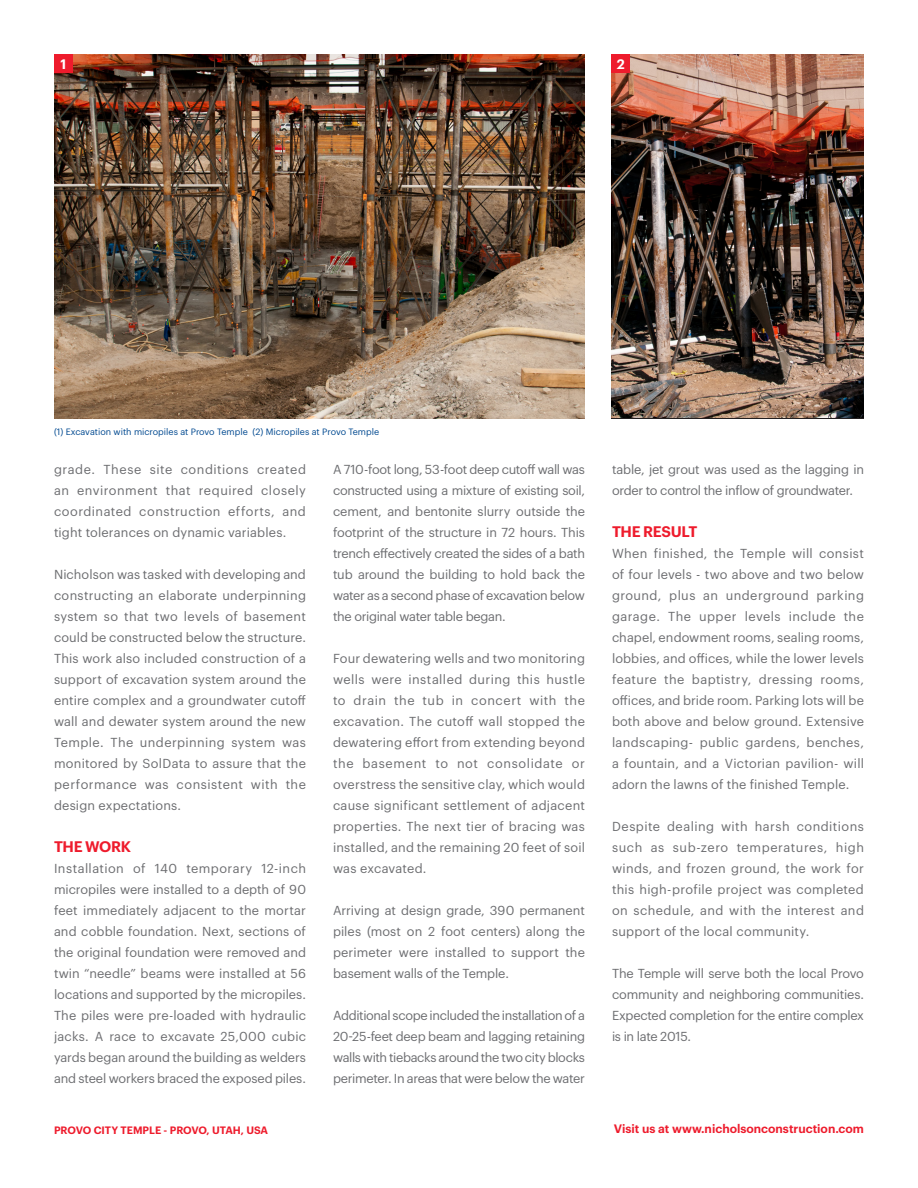
<style>
.page{position:relative;width:918px;height:1188px;background:#fff}
.page>*{position:absolute;margin:0;border:0;box-sizing:border-box;transform-origin:0 0}
.Paragraph_Headings{font:600 15px "Graphik";letter-spacing:-.025em;color:#ee1b2c}
.Body_Copy{font:600 13.5px "Graphik";color:#fff}
.Body_Copy-2{font:12.75px/21px "Graphik";letter-spacing:-.005em;color:#6c6d70;text-align:justify}
.Project_Details{font:600 12px "Graphik";color:#ee1b2c}
.Project_Details-2{font:600 10.5px "Graphik";color:#ee1b2c}
.t1{font:9px "Graphik";color:#014990}
</style>
<div class="page">
<img style="left:54px;top:54px;width:531px;height:364px">
<img style="left:611px;top:54px;width:253px;height:363px">
<div style="left:54px;top:54px;width:19px;height:19px;background:#ee1b2c"></div>
<div style="left:611px;top:54px;width:19px;height:19px;background:#ee1b2c"></div>
<p class="Body_Copy" style="left:61px;top:54px;width:7px">1</p>
<p class="Body_Copy" style="left:617px;top:54px;width:10px">2</p>
<p class="t1" style="left:54px;top:425px;width:327px">(1) Excavation with micropiles at Provo Temple (2) Micropiles at Provo Temple</p>
<p class="Body_Copy-2" style="left:54px;top:458px;width:254px">grade. These site conditions created an environment that required closely coordinated construction efforts, and tight tolerances on dynamic variables.</p>
<p class="Body_Copy-2" style="left:54px;top:563px;width:254px">Nicholson was tasked with developing and constructing an elaborate underpinning system so that two levels of basement could be constructed below the structure.<br>This work also included construction of a support of excavation system around the entire complex and a groundwater cutoff wall and dewater system around the new Temple. The underpinning system was monitored by SolData to assure that the performance was consistent with the design expectations.</p>
<p class="Paragraph_Headings" style="left:54px;top:835px;width:79px">THE WORK</p>
<p class="Body_Copy-2" style="left:54px;top:857px;width:254px">Installation of 140 temporary 12-inch micropiles were installed to a depth of 90 feet immediately adjacent to the mortar and cobble foundation. Next, sections of the original foundation were removed and twin “needle” beams were installed at 56 locations and supported by the micropiles.<br>The piles were pre-loaded with hydraulic jacks. A race to excavate 25,000 cubic yards began around the building as welders and steel workers braced the exposed piles.</p>
<p class="Project_Details-2" style="left:54px;top:1123px;width:216px">PROVO CITY TEMPLE - PROVO, UTAH, USA</p>
<p class="Body_Copy-2" style="left:333px;top:458px;width:254px">A 710-foot long, 53-foot deep cutoff wall was constructed using a mixture of existing soil, cement, and bentonite slurry outside the footprint of the structure in 72 hours. This trench effectively created the sides of a bath tub around the building to hold back the water as a second phase of excavation below the original water table began.</p>
<p class="Body_Copy-2" style="left:333px;top:647px;width:254px">Four dewatering wells and two monitoring wells were installed during this hustle to drain the tub in concert with the excavation. The cutoff wall stopped the dewatering effort from extending beyond the basement to not consolidate or overstress the sensitive clay, which would cause significant settlement of adjacent properties. The next tier of bracing was installed, and the remaining 20 feet of soil was excavated.</p>
<p class="Body_Copy-2" style="left:333px;top:899px;width:254px">Arriving at design grade, 390 permanent piles (most on 2 foot centers) along the perimeter were installed to support the basement walls of the Temple.</p>
<p class="Body_Copy-2" style="left:333px;top:1004px;width:254px">Additional scope included the installation of a 20-25-feet deep beam and lagging retaining walls with tiebacks around the two city blocks perimeter. In areas that were below the water</p>
<p class="Body_Copy-2" style="left:612px;top:458px;width:254px">table, jet grout was used as the lagging in order to control the inflow of groundwater.</p>
<p class="Paragraph_Headings" style="left:612px;top:520px;width:87px">THE RESULT</p>
<p class="Body_Copy-2" style="left:612px;top:542px;width:254px">When finished, the Temple will consist of four levels - two above and two below ground, plus an underground parking garage. The upper levels include the chapel, endowment rooms, sealing rooms, lobbies, and offices, while the lower levels feature the baptistry, dressing rooms, offices, and bride room. Parking lots will be both above and below ground. Extensive landscaping- public gardens, benches, a fountain, and a Victorian pavilion- will adorn the lawns of the finished Temple.</p>
<p class="Body_Copy-2" style="left:612px;top:815px;width:254px">Despite dealing with harsh conditions such as sub-zero temperatures, high winds, and frozen ground, the work for this high-profile project was completed on schedule, and with the interest and support of the local community.</p>
<p class="Body_Copy-2" style="left:612px;top:962px;width:253px">The Temple will serve both the local Provo community and neighboring communities.<br>Expected completion for the entire complex is in late 2015.</p>
<p class="Project_Details" style="left:614px;top:1120px;width:252px">Visit us at www.nicholsonconstruction.com</p>
</div>
